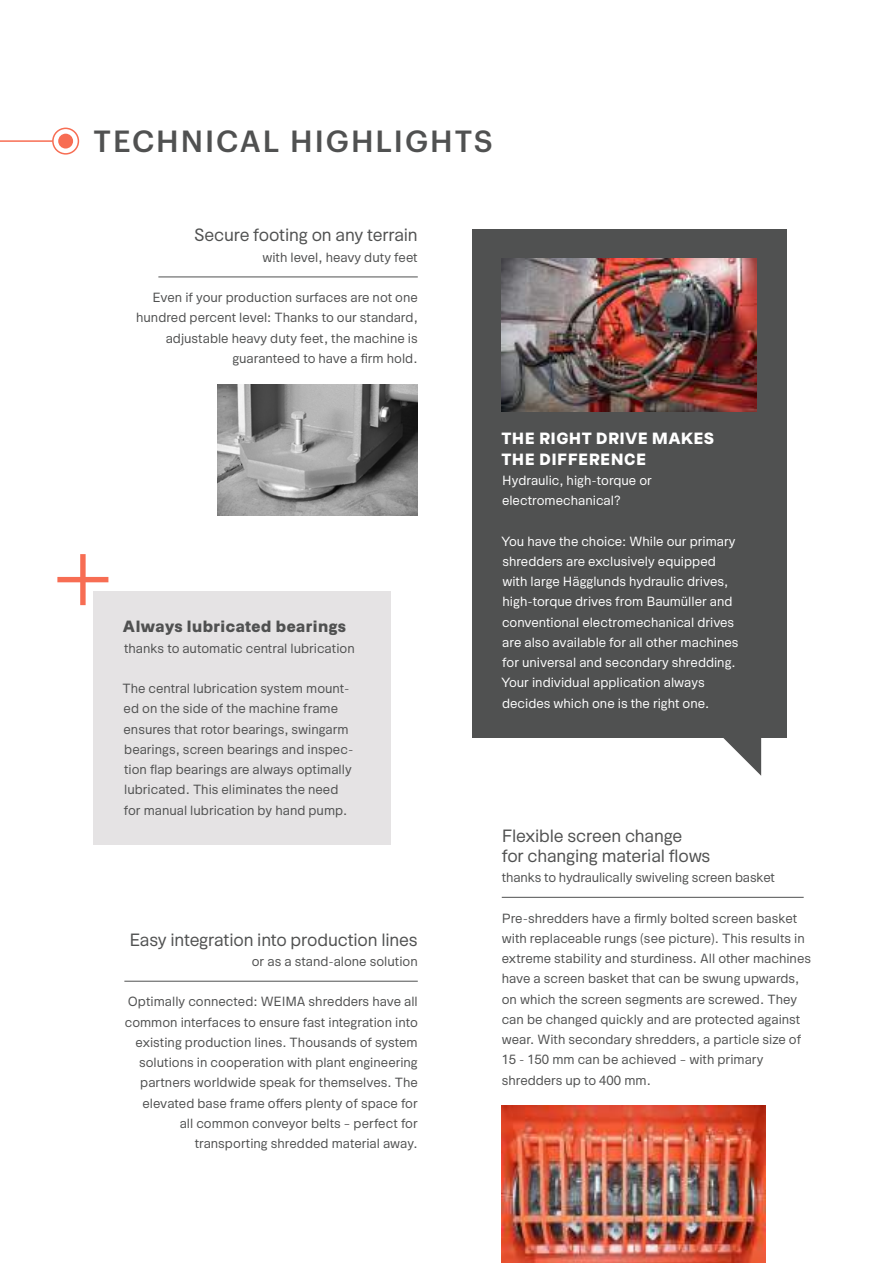
<style>
.page{position:relative;width:893px;height:1263px;background:#fff}
.page>*{position:absolute;margin:0;border:0;box-sizing:border-box;transform-origin:0 0}
.t1{font:500 30px "Graphik";letter-spacing:.065em;color:#505151}
.t2{font:18px/20.2px "Okomito";letter-spacing:-.01em;color:#505151}
.t3{font:900 16.5px/20.2px "Okomito";letter-spacing:-.01em;color:#fff}
.t4{font:900 16.5px "Okomito";letter-spacing:-.01em;color:#505151}
.t5{font:13.5px/20.2px "Okomito";color:#505151;text-align:right}
.t6{font:13.5px/20.2px "Okomito";color:#fff}
</style>
<div class="page">
<img style="left:502px;top:1106px;width:263px;height:157px">
<div style="left:472px;top:229px;width:315px;height:508px;background:#505151"></div>
<img style="left:218px;top:384px;width:200px;height:132px">
<hr style="left:158px;top:276px;width:260px;height:1px;background:#505151">
<hr style="left:124px;top:981px;width:294px;height:1px;background:#505151">
<div style="left:94px;top:591px;width:297px;height:253px;background:#e5e3e4"></div>
<img style="left:502px;top:259px;width:255px;height:153px">
<hr style="left:502px;top:897px;width:302px;height:1px;background:#505151">
<div style="left:52px;top:128px;width:27px;height:27px;border:2px solid #f76d53;border-radius:50%"></div>
<div style="left:58px;top:134px;width:15px;height:15px;background:#f76d53;border-radius:50%"></div>
<hr style="left:0;top:140px;width:53px;height:2px;background:#f76d53">
<div style="left:80px;top:554px;width:6px;height:51px;background:#f76d53"></div>
<div style="left:57px;top:577px;width:51px;height:5px;background:#f76d53"></div>
<svg style="left:719px;top:737px;width:42px;height:39px"></svg>
<h1 class="t1" style="left:94px;top:118px;width:401px">TECHNICAL HIGHLIGHTS</h1>
<h2 class="t2" style="left:194px;top:224px;width:225px">Secure footing on any terrain</h2>
<p class="t5" style="left:262px;top:246px;width:157px">with level, heavy duty feet</p>
<p class="t5" style="left:136px;top:286px;width:283px">Even if your production surfaces are not one hundred percent level: Thanks to our standard, adjustable heavy duty feet, the machine is guaranteed to have a firm hold.</p>
<p class="t4" style="left:123px;top:614px;width:225px">Always lubricated bearings</p>
<p class="t5" style="left:124px;top:637px;width:232px">thanks to automatic central lubrication</p>
<p class="t5" style="left:122px;top:677px;width:233px;text-align:left">The central lubrication system mount&shy;ed on the side of the machine frame ensures that rotor bearings, swingarm bearings, screen bearings and inspec&shy;tion flap bearings are always optimally lubricated. This eliminates the need for manual lubrication by hand pump.</p>
<h2 class="t2" style="left:129px;top:928px;width:290px">Easy integration into production lines</h2>
<p class="t5" style="left:252px;top:950px;width:167px">or as a stand-alone solution</p>
<p class="t5" style="left:125px;top:990px;width:294px">Optimally connected: WEIMA shredders have all common interfaces to ensure fast integration into existing production lines. Thousands of system solutions in cooperation with plant engineering partners worldwide speak for themselves. The elevated base frame offers plenty of space for<br>all common conveyor belts – perfect for transporting shredded material away.</p>
<p class="t3" style="left:501px;top:427px;width:215px">THE RIGHT DRIVE MAKES<br>THE DIFFERENCE</p>
<p class="t6" style="left:502px;top:469px;width:151px">Hydraulic, high-torque or electromechanical?</p>
<p class="t6" style="left:501px;top:530px;width:239px">You have the choice: While our primary shredders are exclusively equipped with large Hägglunds hydraulic drives, high-torque drives from Baumüller and conventional electromechanical drives are also available for all other machines for universal and secondary shredding.<br>Your individual application always decides which one is the right one.</p>
<h2 class="t2" style="left:502px;top:824px;width:210px">Flexible screen change<br>for changing material flows</h2>
<p class="t5" style="left:502px;top:866px;width:275px">thanks to hydraulically swiveling screen basket</p>
<p class="t5" style="left:502px;top:907px;width:311px;text-align:left">Pre-shredders have a firmly bolted screen basket with replaceable rungs (see picture). This results in extreme stability and sturdiness. All other machines have a screen basket that can be swung upwards, on which the screen segments are screwed. They can be changed quickly and are protected against wear. With secondary shredders, a particle size of 15 - 150 mm can be achieved – with primary shredders up to 400 mm.</p>
</div>
